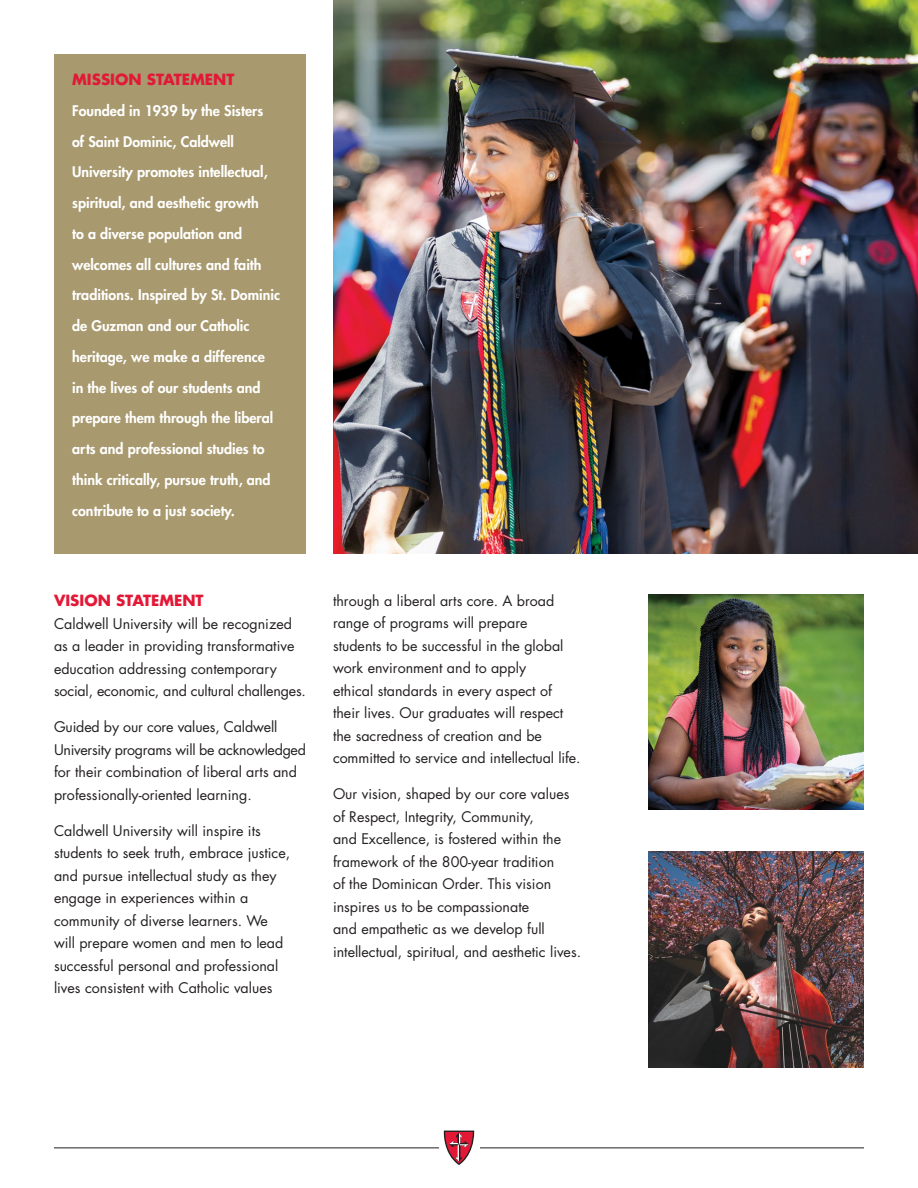
<style>
.page{position:relative;width:918px;height:1188px;background:#fff}
.page>*{position:absolute;margin:0;border:0;box-sizing:border-box;transform-origin:0 0}
.t1{font:700 15px "Futura Std";color:#e31837}
.t2{font:14.25px/22.5px "Futura Std";color:#231f20}
.t3{font:800 14.25px/30.8px "Futura Std";color:#fff}
</style>
<div class="page">
<hr style="left:54px;top:1148px;width:810px;height:1px;background:#231f20">
<div style="left:439px;top:1130px;width:40px;height:36px;background:#fff"></div>
<svg style="left:444px;top:1131px;width:30px;height:34px"></svg>
<img style="left:333px;top:0;width:585px;height:554px">
<div style="left:54px;top:54px;width:252px;height:500px;background:#a8996e"></div>
<img style="left:648px;top:851px;width:216px;height:216px">
<img style="left:648px;top:594px;width:216px;height:216px">
<p class="t1" style="left:72px;top:70px;width:164px">MISSION STATEMENT</p>
<p class="t3" style="left:72px;top:95px;width:209px">Founded in 1939 by the Sisters<br>of Saint Dominic, Caldwell<br>University promotes intellectual, spiritual, and aesthetic growth<br>to a diverse population and welcomes all cultures and faith traditions. Inspired by St. Dominic de Guzman and our Catholic heritage, we make a difference<br>in the lives of our students and prepare them through the liberal arts and professional studies to think critically, pursue truth, and contribute to a just society.</p>
<p class="t1" style="left:54px;top:591px;width:151px">VISION STATEMENT</p>
<p class="t2" style="left:54px;top:613px;width:254px">Caldwell University will be recognized as a leader in providing transformative education addressing contemporary social, economic, and cultural challenges.</p>
<p class="t2" style="left:54px;top:716px;width:253px">Guided by our core values, Caldwell University programs will be acknowledged for their combination of liberal arts and professionally-oriented learning.</p>
<p class="t2" style="left:54px;top:820px;width:238px">Caldwell University will inspire its students to seek truth, embrace justice, and pursue intellectual study as they engage in experiences within a community of diverse learners. We will prepare women and men to lead successful personal and professional lives consistent with Catholic values</p>
<p class="t2" style="left:333px;top:589px;width:249px">through a liberal arts core. A broad range of programs will prepare<br>students to be successful in the global work environment and to apply<br>ethical standards in every aspect of their lives. Our graduates will respect the sacredness of creation and be committed to service and intellectual life.</p>
<p class="t2" style="left:333px;top:783px;width:250px">Our vision, shaped by our core values of Respect, Integrity, Community,<br>and Excellence, is fostered within the framework of the 800-year tradition<br>of the Dominican Order. This vision inspires us to be compassionate<br>and empathetic as we develop full intellectual, spiritual, and aesthetic lives.</p>
</div>
